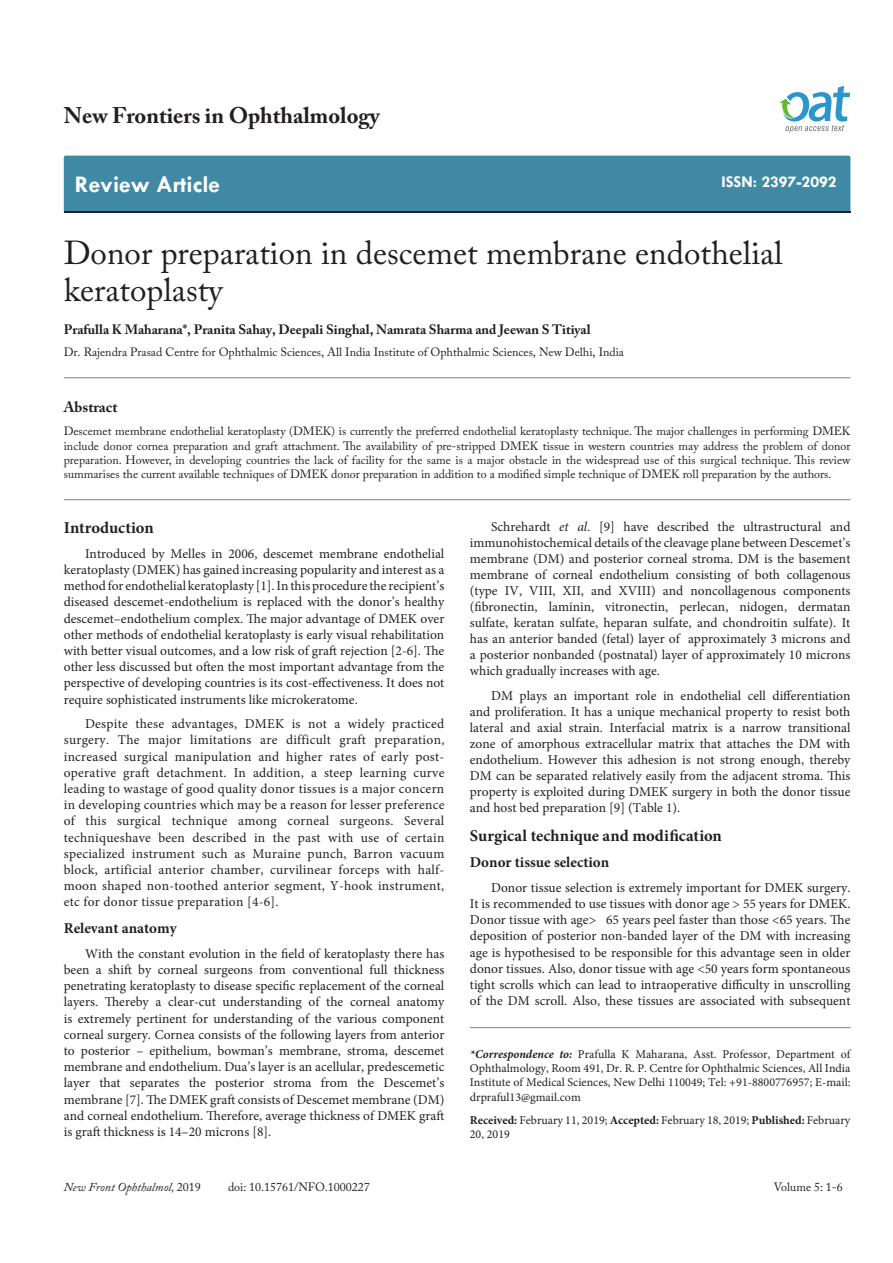
<style>
.page{position:relative;width:893px;height:1263px;background:#fff}
.page>*{position:absolute;margin:0;border:0;box-sizing:border-box;transform-origin:0 0}
.t1{font:33px/37.5px "Adobe Caslon Pro";color:#231f20}
.t2{font:700 24px "Tw Cen";color:#fff}
.t3{font:700 22.5px "Adobe Caslon Pro";color:#231f20}
.Hedding{font:700 16.5px "Minion Pro";letter-spacing:.005em;color:#231f20}
.t4{font:700 16.5px "Tw Cen";color:#fff}
.Side-Hedding{font:700 15px "Minion Pro";color:#231f20}
.t5{font:700 15px "Adobe Caslon Pro";color:#231f20}
.t6{font:13.5px/16.2px "Minion Pro";color:#231f20;text-align:justify}
.t7{font:700 13.5px "Adobe Caslon Pro";color:#231f20}
.t8{font:12px/14.4px "Adobe Caslon Pro";color:#231f20;text-align:justify}
.t9{font:12px/14.4px "Minion Pro";color:#231f20;text-align:justify}
.t10{font:italic 12px "Adobe Caslon Pro";color:#231f20}
.s1{font-style:italic}
.s2{font-weight:700;font-style:italic}
.s3{font-weight:700}
.s4{font-style:normal}
</style>
<div class="page">
<div style="left:64px;top:156px;width:786px;height:56px;background:#4089a5"></div>
<svg style="left:779px;top:86px;width:71px;height:47px"></svg>
<hr style="left:64px;top:377px;width:786px;height:1px;background:#808285">
<hr style="left:64px;top:499px;width:786px;height:1px;background:#808285">
<hr style="left:470px;top:1027px;width:380px;height:1px;background:#808285">
<h3 class="t3" style="left:64px;top:102px;width:317px">New Frontiers in Ophthalmology</h3>
<h2 class="t2" style="left:75px;top:170px;width:147px">Review Article</h2>
<p class="t4" style="left:721px;top:172px;width:117px">ISSN: 2397-2092</p>
<p class="t1" style="left:64px;top:233px;width:720px">Donor preparation in descemet membrane endothelial keratoplasty</p>
<p class="t7" style="left:64px;top:322px;width:528px">Prafulla K Maharana*, Pranita Sahay, Deepali Singhal, Namrata Sharma and Jeewan S Titiyal</p>
<p class="t8" style="left:64px;top:345px;width:562px">Dr. Rajendra Prasad Centre for Ophthalmic Sciences, All India Institute of Ophthalmic Sciences, New Delhi, India</p>
<p class="t5" style="left:64px;top:398px;width:55px">Abstract</p>
<p class="t8" style="left:64px;top:424px;width:788px">Descemet membrane endothelial keratoplasty (DMEK) is currently the preferred endothelial keratoplasty technique. The major challenges in performing DMEK include donor cornea preparation and graft attachment. The availability of pre-stripped DMEK tissue in western countries may address the problem of donor preparation. However, in developing countries the lack of facility for the same is a major obstacle in the widespread use of this surgical technique. This review summarises the current available techniques of DMEK donor preparation in addition to a modified simple technique of DMEK roll preparation by the authors.</p>
<p class="Hedding" style="left:64px;top:516px;width:91px">Introduction</p>
<p class="t6" style="left:64px;top:545px;width:382px;text-indent:21px">Introduced by Melles in 2006, descemet membrane endothelial keratoplasty (DMEK) has gained increasing popularity and interest as a method for endothelial keratoplasty [1]. In this procedure the recipient’s diseased descemet-endothelium is replaced with the donor’s healthy descemet–endothelium complex. The major advantage of DMEK over other methods of endothelial keratoplasty is early visual rehabilitation with better visual outcomes, and a low risk of graft rejection [2-6]. The other less discussed but often the most important advantage from the perspective of developing countries is its cost-effectiveness. It does not require sophisticated instruments like microkeratome.</p>
<p class="t6" style="left:64px;top:716px;width:382px;text-indent:21px">Despite these advantages, DMEK is not a widely practiced surgery. The major limitations are difficult graft preparation, increased surgical manipulation and higher rates of early post&shy;operative graft detachment. In addition, a steep learning curve leading to wastage of good quality donor tissues is a major concern in developing countries which may be a reason for lesser preference of this surgical technique among corneal surgeons. Several techniqueshave been described in the past with use of certain specialized instrument such as Muraine punch, Barron vacuum block, artificial anterior chamber, curvilinear forceps with half&shy;moon shaped non-toothed anterior segment, Y-hook instrument, etc for donor tissue preparation [4-6].</p>
<p class="Side-Hedding" style="left:64px;top:918px;width:115px">Relevant anatomy</p>
<p class="t6" style="left:64px;top:945px;width:382px;text-indent:21px">With the constant evolution in the field of keratoplasty there has been a shift by corneal surgeons from conventional full thickness penetrating keratoplasty to disease specific replacement of the corneal layers. Thereby a clear-cut understanding of the corneal anatomy is extremely pertinent for understanding of the various component corneal surgery. Cornea consists of the following layers from anterior to posterior – epithelium, bowman’s membrane, stroma, descemet membrane and endothelium. Dua’s layer is an acellular, predescemetic layer that separates the posterior stroma from the Descemet’s membrane [7]. The DMEK graft consists of Descemet membrane (DM) and corneal endothelium. Therefore, average thickness of DMEK graft is graft thickness is 14–20 microns [8].</p>
<p class="t6" style="left:470px;top:519px;width:382px;text-indent:21px">Schrehardt <span class="s1">et al.</span> [9] have described the ultrastructural and immunohistochemical details of the cleavage plane between Descemet’s membrane (DM) and posterior corneal stroma. DM is the basement membrane of corneal endothelium consisting of both collagenous (type IV, VIII, XII, and XVIII) and noncollagenous components (fibronectin, laminin, vitronectin, perlecan, nidogen, dermatan sulfate, keratan sulfate, heparan sulfate, and chondroitin sulfate). It has an anterior banded (fetal) layer of approximately 3 microns and a posterior nonbanded (postnatal) layer of approximately 10 microns which gradually increases with age.</p>
<p class="t6" style="left:470px;top:688px;width:382px;text-indent:21px">DM plays an important role in endothelial cell differentiation and proliferation. It has a unique mechanical property to resist both lateral and axial strain. Interfacial matrix is a narrow transitional zone of amorphous extracellular matrix that attaches the DM with endothelium. However this adhesion is not strong enough, thereby DM can be separated relatively easily from the adjacent stroma. This property is exploited during DMEK surgery in both the donor tissue and host bed preparation [9] (Table 1).</p>
<p class="Hedding" style="left:470px;top:824px;width:254px">Surgical technique and modification</p>
<p class="Side-Hedding" style="left:470px;top:852px;width:141px">Donor tissue selection</p>
<p class="t6" style="left:470px;top:879px;width:382px;text-indent:21px">Donor tissue selection is extremely important for DMEK surgery.<br>It is recommended to use tissues with donor age &gt; 55 years for DMEK.<br>Donor tissue with age&gt; 65 years peel faster than those &lt;65 years. The deposition of posterior non-banded layer of the DM with increasing age is hypothesised to be responsible for this advantage seen in older donor tissues. Also, donor tissue with age &lt;50 years form spontaneous tight scrolls which can lead to intraoperative difficulty in unscrolling of the DM scroll. Also, these tissues are associated with subsequent</p>
<p class="t9" style="left:470px;top:1047px;width:382px"><span class="s2">*Correspondence to:</span> Prafulla K Maharana, Asst. Professor, Department of Ophthalmology, Room 491, Dr. R. P. Centre for Ophthalmic Sciences, All India Institute of Medical Sciences, New Delhi 110049; Tel: +91-8800776957; E-mail: drpraful13@gmail.com</p>
<p class="t9" style="left:470px;top:1113px;width:382px"><span class="s3">Received:</span> February 11, 2019; <span class="s3">Accepted:</span> February 18, 2019; <span class="s3">Published:</span> February<br>20, 2019</p>
<p class="t10" style="left:64px;top:1180px;width:139px">New Front Ophthalmol, <span class="s4">2019</span></p>
<p class="t8" style="left:228px;top:1180px;width:143px">doi: 10.15761/NFO.1000227</p>
<p class="t8" style="left:774px;top:1180px;width:71px">Volume 5: 1-6</p>
</div>
